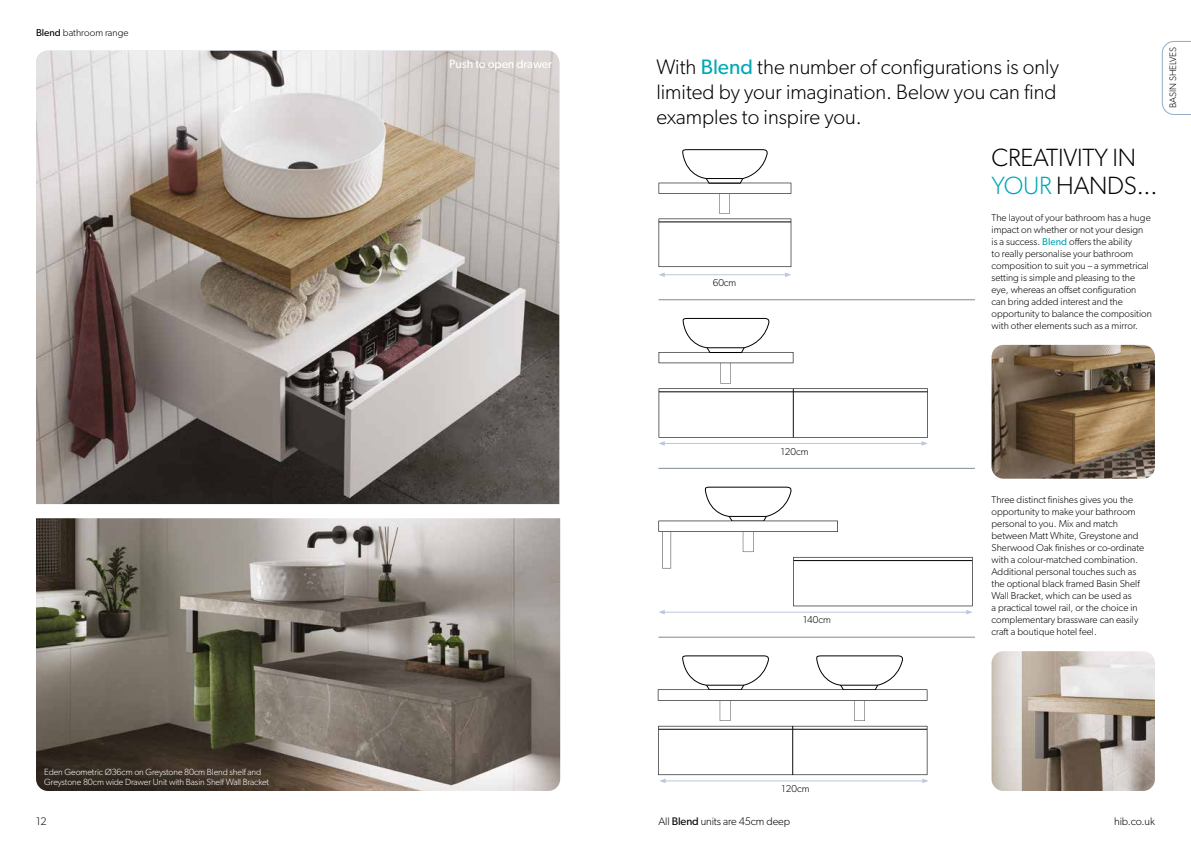
<style>
.page{position:relative;width:1191px;height:842px;background:#fff}
.page>*{position:absolute;margin:0;border:0;box-sizing:border-box;transform-origin:0 0}
.t1{font:300 25px/28px "Gibson";letter-spacing:-.01em;color:#000}
.t2{font:300 21px/25.2px "Gibson";color:#000;text-align:justify}
.t3{font:12px "Gibson";letter-spacing:-.01em;color:#fff}
.t4{font:300 11px "Gibson";letter-spacing:-.01em;color:#000}
.t5{font:300 10px/12px "Gibson";color:#000}
.t6{font:300 9.5px "Gibson";color:#000}
.t7{font:300 9px/10.8px "Gibson";letter-spacing:-.01em;color:#fff}
.s1{font-weight:400}
.s2{font-weight:400;color:#00a8b5}
.s3{color:#00a8b5}
</style>
<div class="page">
<img style="left:36px;top:518px;width:524px;height:273px">
<img style="left:36px;top:51px;width:523px;height:453px">
<hr style="left:658px;top:300px;width:317px;height:1px;background:#808b94">
<hr style="left:658px;top:468px;width:317px;height:1px;background:#808b94">
<hr style="left:658px;top:637px;width:317px;height:1px;background:#808b94">
<svg style="left:658px;top:149px;width:133px;height:128px"></svg>
<svg style="left:658px;top:318px;width:270px;height:128px"></svg>
<svg style="left:658px;top:487px;width:314px;height:127px"></svg>
<svg style="left:658px;top:655px;width:270px;height:128px"></svg>
<img style="left:991px;top:651px;width:164px;height:140px">
<img style="left:991px;top:345px;width:164px;height:134px">
<svg style="left:1161px;top:41px;width:30px;height:74px"></svg>
<p class="t5" style="left:36px;top:26px;width:94px"><span class="s1">Blend</span> bathroom range</p>
<p class="t7" style="left:44px;top:766px;width:226px">Eden Geometric Ø36cm on Greystone 80cm Blend shelf and<br>Greystone 80cm wide Drawer Unit with Basin Shelf Wall Bracket</p>
<p class="t3" style="left:449px;top:56px;width:104px">Push to open drawer</p>
<p class="t6" style="left:1167px;top:108px;width:63px;rotate:-90deg">BASIN SHELVES</p>
<h2 class="t2" style="left:656px;top:53px;width:404px">With <span class="s2">Blend</span> the number of configurations is only limited by your imagination. Below you can find examples to inspire you.</h2>
<p class="t5" style="left:712px;top:276px;width:25px">60cm</p>
<p class="t5" style="left:781px;top:445px;width:29px">120cm</p>
<p class="t5" style="left:803px;top:614px;width:29px">140cm</p>
<p class="t5" style="left:781px;top:782px;width:29px">120cm</p>
<h1 class="t1" style="left:991px;top:143px;width:167px">CREATIVITY IN<br><span class="s3">YOUR</span> HANDS...</h1>
<p class="t5" style="left:991px;top:211px;width:162px">The layout of your bathroom has a huge impact on whether or not your design<br>is a success. <span class="s2">Blend</span> offers the ability<br>to really personalise your bathroom composition to suit you – a symmetrical setting is simple and pleasing to the eye, whereas an offset configuration can bring added interest and the opportunity to balance the composition with other elements such as a mirror.</p>
<p class="t5" style="left:991px;top:493px;width:154px">Three distinct finishes gives you the opportunity to make your bathroom personal to you. Mix and match between Matt White, Greystone and Sherwood Oak finishes or co-ordinate with a colour-matched combination.<br>Additional personal touches such as the optional black framed Basin Shelf Wall Bracket, which can be used as<br>a practical towel rail, or the choice in complementary brassware can easily craft a boutique hotel feel.</p>
<p class="t4" style="left:36px;top:814px;width:12px">12</p>
<p class="t4" style="left:1114px;top:814px;width:42px">hib.co.uk</p>
<p class="t4" style="left:658px;top:814px;width:133px">All <span class="s1">Blend</span> units are 45cm deep</p>
</div>
